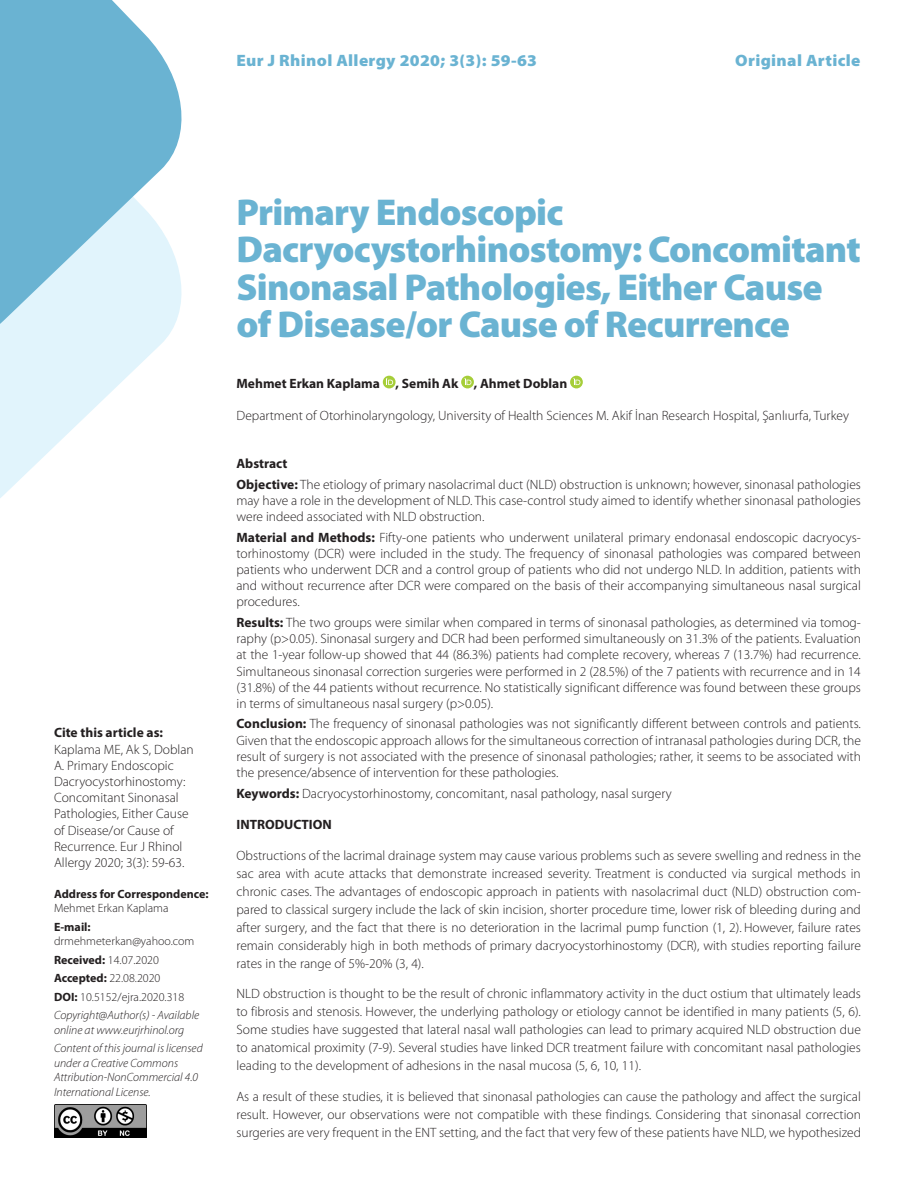
<style>
.page{position:relative;width:915px;height:1191px;background:#fff}
.page>*{position:absolute;margin:0;border:0;box-sizing:border-box;transform-origin:0 0}
.t1{font:900 37.5px/37.5px "Myriad Pro";letter-spacing:-.02em;color:#6ab3d2}
.t2{font:900 16.5px "Myriad Pro";letter-spacing:.02em;color:#6ab3d2;scale:1.04 1}
.t3{font:300 13.5px/16.2px "Myriad Pro";color:#231f20;text-align:justify}
.t4{font:700 13.5px "Myriad Pro";color:#231f20}
.t5{font:italic 300 12px/14.4px "Myriad Pro";color:#231f20}
.t6{font:300 12px/14.4px "Myriad Pro";color:#231f20}
.t7{font:700 12px/14.4px "Myriad Pro";color:#231f20}
.s1{font-weight:700}
.s2{font-weight:300}
</style>
<div class="page">
<div style="left:382px;top:376px;width:13px;height:12px;background:#a6ce39;border-radius:50%"></div>
<svg style="left:386px;top:378px;width:7px;height:7px"></svg>
<div style="left:461px;top:376px;width:12px;height:12px;background:#a6ce39;border-radius:50%"></div>
<svg style="left:464px;top:378px;width:7px;height:7px"></svg>
<div style="left:570px;top:376px;width:12px;height:12px;background:#a6ce39;border-radius:50%"></div>
<svg style="left:573px;top:378px;width:7px;height:7px"></svg>
<svg style="left:0;top:352px;width:153px;height:146px;fill:#e7f6fc"></svg>
<svg style="left:0;top:0;width:182px;height:352px;background:#99cce1"></svg>
<img style="left:54px;top:1104px;width:93px;height:33px">
<p class="t2" style="left:236px;top:50px;width:290px">Eur J Rhinol Allergy 2020; 3(3): 59-63</p>
<p class="t2" style="left:735px;top:50px;width:122px">Original Article</p>
<p class="t3" style="left:54px;top:724px;width:141px;text-align:left"><span class="s1">Cite this article as:<br></span>Kaplama ME, Ak S, Doblan<br>A. Primary Endoscopic<br>Dacryocystorhinostomy:<br>Concomitant Sinonasal<br>Pathologies, Either Cause of Disease/or Cause of<br>Recurrence. Eur J Rhinol<br>Allergy 2020; 3(3): 59-63.</p>
<p class="t7" style="left:54px;top:886px;width:156px">Address for Correspondence:<br><span class="s2">Mehmet Erkan Kaplama</span></p>
<p class="t6" style="left:54px;top:919px;width:142px"><span class="s1">E-mail: </span>drmehmeterkan@yahoo.com</p>
<p class="t6" style="left:54px;top:952px;width:106px"><span class="s1">Received:</span> 14.07.2020</p>
<p class="t6" style="left:54px;top:971px;width:108px"><span class="s1">Accepted:</span> 22.08.2020</p>
<p class="t6" style="left:54px;top:989px;width:132px"><span class="s1">DOI:</span> 10.5152/ejra.2020.318</p>
<p class="t5" style="left:54px;top:1008px;width:147px">Copyright@Author(s) - Available online at www.eurjrhinol.org</p>
<p class="t5" style="left:54px;top:1041px;width:150px">Content of this journal is licensed under a Creative Commons<br>Attribution-NonCommercial 4.0<br>International License.</p>
<p class="t1" style="left:236px;top:192px;width:625px">Primary Endoscopic<br>Dacryocystorhinostomy: Concomitant<br>Sinonasal Pathologies, Either Cause of Disease/or Cause of Recurrence</p>
<p class="t4" style="left:236px;top:375px;width:332px">Mehmet Erkan Kaplama , Semih Ak , Ahmet Doblan</p>
<p class="t3" style="left:236px;top:407px;width:614px">Department of Otorhinolaryngology, University of Health Sciences M. Akif İnan Research Hospital, Şanlıurfa, Turkey</p>
<p class="t4" style="left:236px;top:455px;width:53px">Abstract</p>
<p class="t3" style="left:236px;top:476px;width:625px"><span class="s1">Objective:</span> The etiology of primary nasolacrimal duct (NLD) obstruction is unknown; however, sinonasal pathologies may have a role in the development of NLD. This case-control study aimed to identify whether sinonasal pathologies were indeed associated with NLD obstruction.</p>
<p class="t3" style="left:236px;top:529px;width:625px"><span class="s1">Material and Methods:</span> Fifty-one patients who underwent unilateral primary endonasal endoscopic dacryocys&shy;torhinostomy (DCR) were included in the study. The frequency of sinonasal pathologies was compared between patients who underwent DCR and a control group of patients who did not undergo NLD. In addition, patients with and without recurrence after DCR were compared on the basis of their accompanying simultaneous nasal surgical procedures.</p>
<p class="t3" style="left:236px;top:614px;width:625px"><span class="s1">Results:</span> The two groups were similar when compared in terms of sinonasal pathologies, as determined via tomog&shy;raphy (p&gt;0.05). Sinonasal surgery and DCR had been performed simultaneously on 31.3% of the patients. Evaluation at the 1-year follow-up showed that 44 (86.3%) patients had complete recovery, whereas 7 (13.7%) had recurrence.<br>Simultaneous sinonasal correction surgeries were performed in 2 (28.5%) of the 7 patients with recurrence and in 14 (31.8%) of the 44 patients without recurrence. No statistically significant difference was found between these groups in terms of simultaneous nasal surgery (p&gt;0.05).</p>
<p class="t3" style="left:236px;top:715px;width:625px"><span class="s1">Conclusion:</span> The frequency of sinonasal pathologies was not significantly different between controls and patients.<br>Given that the endoscopic approach allows for the simultaneous correction of intranasal pathologies during DCR, the result of surgery is not associated with the presence of sinonasal pathologies; rather, it seems to be associated with the presence/absence of intervention for these pathologies.</p>
<p class="t3" style="left:236px;top:784px;width:436px"><span class="s1">Keywords:</span> Dacryocystorhinostomy, concomitant, nasal pathology, nasal surgery</p>
<p class="t4" style="left:236px;top:815px;width:97px">INTRODUCTION</p>
<p class="t3" style="left:236px;top:846px;width:625px;line-height:18px">Obstructions of the lacrimal drainage system may cause various problems such as severe swelling and redness in the sac area with acute attacks that demonstrate increased severity. Treatment is conducted via surgical methods in chronic cases. The advantages of endoscopic approach in patients with nasolacrimal duct (NLD) obstruction com&shy;pared to classical surgery include the lack of skin incision, shorter procedure time, lower risk of bleeding during and after surgery, and the fact that there is no deterioration in the lacrimal pump function (1, 2). However, failure rates remain considerably high in both methods of primary dacryocystorhinostomy (DCR), with studies reporting failure rates in the range of 5%-20% (3, 4).</p>
<p class="t3" style="left:236px;top:984px;width:625px;line-height:18px">NLD obstruction is thought to be the result of chronic inflammatory activity in the duct ostium that ultimately leads to fibrosis and stenosis. However, the underlying pathology or etiology cannot be identified in many patients (5, 6).<br>Some studies have suggested that lateral nasal wall pathologies can lead to primary acquired NLD obstruction due to anatomical proximity (7-9). Several studies have linked DCR treatment failure with concomitant nasal pathologies leading to the development of adhesions in the nasal mucosa (5, 6, 10, 11).</p>
<p class="t3" style="left:236px;top:1087px;width:625px;line-height:18px">As a result of these studies, it is believed that sinonasal pathologies can cause the pathology and affect the surgical result. However, our observations were not compatible with these findings. Considering that sinonasal correction surgeries are very frequent in the ENT setting, and the fact that very few of these patients have NLD, we hypothesized</p>
</div>
